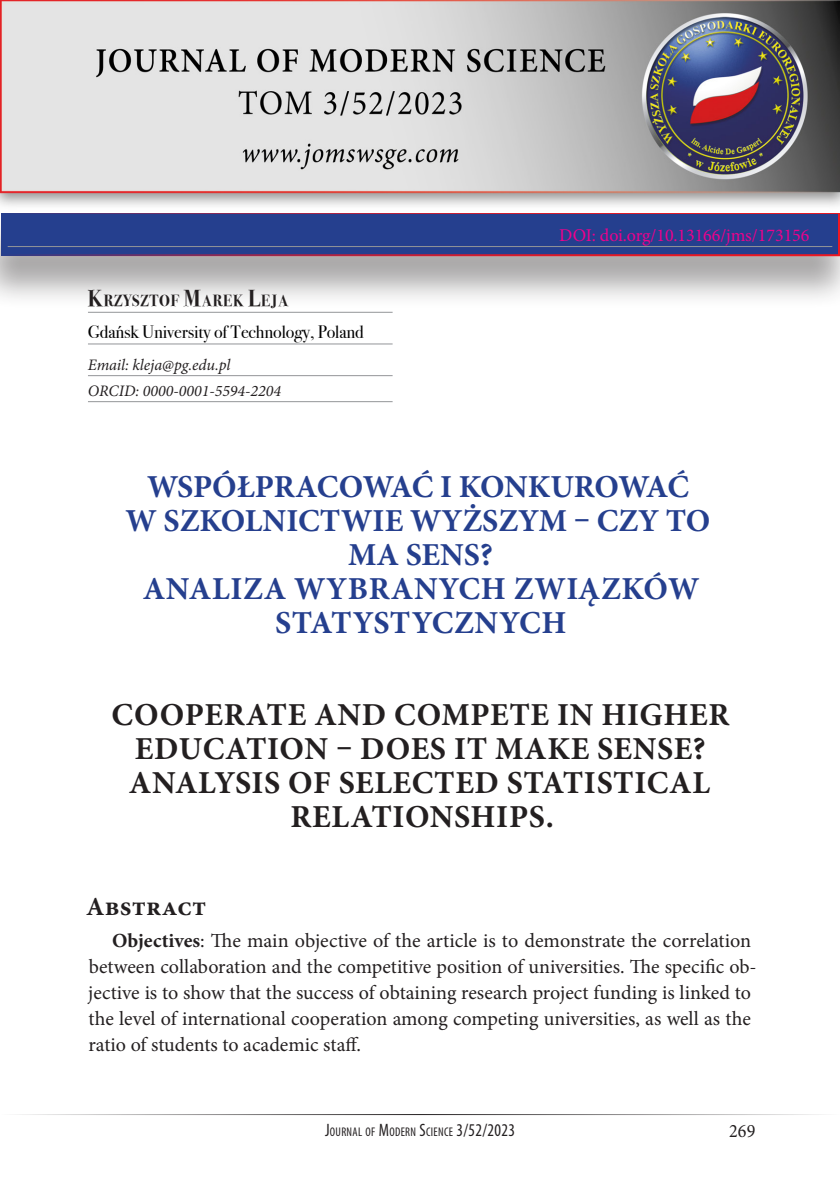
<style>
.page{position:relative;width:840px;height:1191px;background:#fff}
.page>*{position:absolute;margin:0;border:0;box-sizing:border-box;transform-origin:0 0}
.Tytuł_-ARTICLE_EN{font:700 32px/34px "Minion Pro";letter-spacing:.02em;color:#231f20;text-align:center}
.Tytuł_-ARTICLE_PL{font:700 32px/34px "Minion Pro";color:#253f8e;text-align:center}
.Tytuł_-_ABSTRACT{font:700 26px "Minion Pro";letter-spacing:.01em;color:#231f20}
.Abstract_ANG{font:20px/26px "Minion Pro";color:#231f20}
.t1{font:19px "Minion Pro";color:#231f20;scale:.95 1}
.Ramka_autorska_-_afiliacja{font:18px "Bodoni Svty Two ITCTT";letter-spacing:-.005em;color:#000}
.Ramka_autorska_-_afiliacja-2{font:18px "Minion Pro";letter-spacing:-.005em;color:#ed028c}
.Ramka_autorska_-_autor{font:700 16.2px "Bodoni Svty Two ITCTT";letter-spacing:.045em;color:#231f20;scale:.95 1}
.Ramka_autorska_-_ORCID{font:italic 16px "Minion Pro";color:#231f20}
.Ramka_autorska_-_email{font:italic 16px "Minion Pro";letter-spacing:-.005em;color:#231f20}
.t2{font:condensed 12.6px "Myriad Pro";letter-spacing:.03em;color:#231f20;scale:.95 1}
.s1{font-size:23px}
.s2{font-weight:700}
.s3{font-size:18px}
</style>
<div class="page">
<hr style="left:0;top:1114px;width:839px;height:1px;background:#231f20">
<hr style="left:88px;top:312px;width:304px;height:1px;background:#939598">
<hr style="left:88px;top:344px;width:304px;height:1px;background:#939598">
<hr style="left:88px;top:375px;width:304px;height:1px;background:#939598">
<hr style="left:88px;top:401px;width:304px;height:1px;background:#939598">
<div style="left:0;top:215px;width:839px;height:94px;background:#231f20;opacity:.39"></div>
<div style="left:1px;top:213px;width:837px;height:42px;background:#253f8e"></div>
<hr style="left:8px;top:246px;width:823px;height:1px;background:#939598">
<div style="left:0;top:212px;width:839px;height:44px;border:2px solid #ee1821"></div>
<img style="left:0;top:0;width:839px;height:213px">
<p class="Ramka_autorska_-_autor" style="left:88px;top:287px;width:212px"><span class="s1">K</span>RZYSZTOF <span class="s1">M</span>AREK <span class="s1">L</span>EJA</p>
<p class="Ramka_autorska_-_afiliacja" style="left:88px;top:317px;width:277px">Gdańsk University of Technology, Poland</p>
<p class="Ramka_autorska_-_email" style="left:88px;top:354px;width:144px">Email: kleja@pg.edu.pl</p>
<p class="Ramka_autorska_-_ORCID" style="left:88px;top:380px;width:194px">ORCID: 0000-0001-5594-2204</p>
<p class="Ramka_autorska_-_afiliacja-2" style="left:559px;top:223px;width:252px">DOI: doi.org/10.13166/jms/173156</p>
<p class="Tytuł_-ARTICLE_PL" style="left:125px;top:469px;width:585px">WSPÓŁPRACOWAĆ I KONKUROWAĆ<br>W SZKOLNICTWIE WYŻSZYM – CZY TO<br>MA SENS?<br>ANALIZA WYBRANYCH ZWIĄZKÓW<br>STATYSTYCZNYCH</p>
<p class="Tytuł_-ARTICLE_EN" style="left:111px;top:697px;width:619px">COOPERATE AND COMPETE IN HIGHER<br>EDUCATION – DOES IT MAKE SENSE?<br>ANALYSIS OF SELECTED STATISTICAL<br>RELATIONSHIPS.</p>
<p class="Tytuł_-_ABSTRACT" style="left:86px;top:888px;width:122px">Abstract</p>
<p class="Abstract_ANG" style="left:88px;top:927px;width:669px;text-indent:24px"><span class="s2">Objectives</span>: The main objective of the article is to demonstrate the correlation between collaboration and the competitive position of universities. The specific ob&shy;jective is to show that the success of obtaining research project funding is linked to the level of international cooperation among competing universities, as well as the ratio of students to academic staff.</p>
<p class="t2" style="left:325px;top:1124px;width:201px"><span class="s3">J</span>OURNAL OF <span class="s3">M</span>ODERN <span class="s3">S</span>CIENCE <span class="s3">3/52/2023</span></p>
<p class="t1" style="left:729px;top:1118px;width:29px">269</p>
</div>
